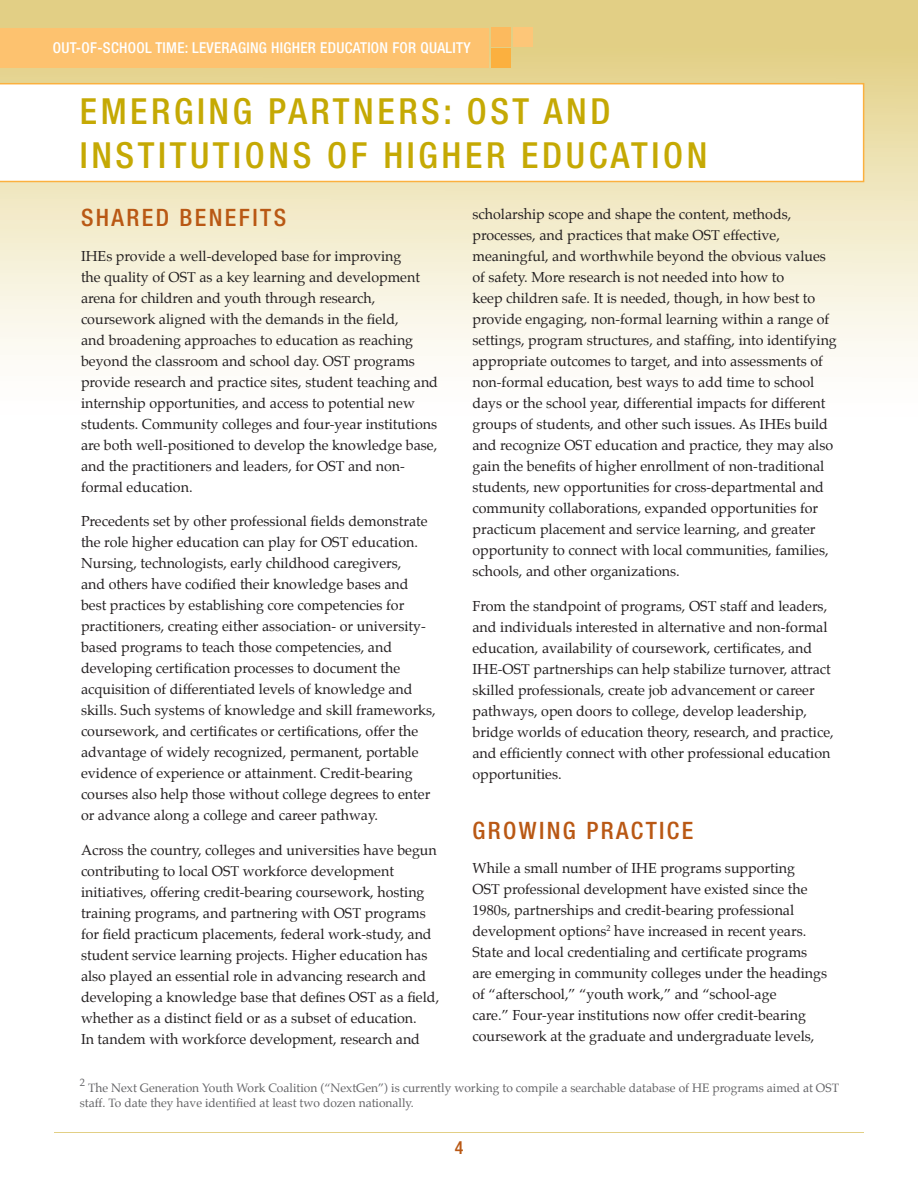
<style>
.page{position:relative;width:918px;height:1188px;background:#fff}
.page>*{position:absolute;margin:0;border:0;box-sizing:border-box;transform-origin:0 0}
.Heading-Helvetica_Ne{font:500 condensed 36px/43.2px "Helvetica Neue";letter-spacing:.1em;color:#c5a904}
.Subheading-Helve_Neu{font:500 condensed 24px "Helvetica Neue";letter-spacing:.1em;color:#b95814}
.t1{font:500 condensed 18px "Helvetica Neue";color:#b95814}
.t2{font:500 condensed 15px "Helvetica Neue";letter-spacing:.02em;color:#fff}
.Body-Palatino_9_5_14{font:14.25px/21px "Palatino";color:#231f20}
.Footnote_8_10{font:12px/15px "Palatino";color:#636366}
.Footnote_8_10-2{font:10.5px "Palatino";color:#636366}
</style>
<div class="page">
<svg style="left:0;top:0;width:918px;height:357px"></svg>
<div style="left:0;top:28px;width:488px;height:40px;background:#fdc26f"></div>
<div style="left:514px;top:27px;width:19px;height:19px;background:#fdc678"></div>
<div style="left:491px;top:27px;width:20px;height:19px;background:#fcba5e"></div>
<div style="left:491px;top:48px;width:20px;height:20px;background:#fbb03f"></div>
<hr style="left:54px;top:1132px;width:810px;height:1px;background:#e2cf85">
<svg style="left:0;top:83px;width:864px;height:99px"></svg>
<p class="t2" style="left:53px;top:39px;width:419px">OUT-OF-SCHOOL TIME: LEVERAGING HIGHER EDUCATION FOR QUALITY</p>
<p class="Heading-Helvetica_Ne" style="left:80px;top:90px;width:629px">EMERGING PARTNERS: OST AND<br>INSTITUTIONS OF HIGHER EDUCATION</p>
<p class="Subheading-Helve_Neu" style="left:81px;top:203px;width:207px">SHARED BENEFITS</p>
<p class="Body-Palatino_9_5_14" style="left:81px;top:245px;width:359px">IHEs provide a well-developed base for improving<br>the quality of OST as a key learning and development arena for children and youth through research, coursework aligned with the demands in the field,<br>and broadening approaches to education as reaching beyond the classroom and school day. OST programs provide research and practice sites, student teaching and internship opportunities, and access to potential new students. Community colleges and four-year institutions are both well-positioned to develop the knowledge base, and the practitioners and leaders, for OST and non&shy;formal education.</p>
<p class="Body-Palatino_9_5_14" style="left:81px;top:511px;width:356px">Precedents set by other professional fields demonstrate the role higher education can play for OST education.<br>Nursing, technologists, early childhood caregivers,<br>and others have codified their knowledge bases and best practices by establishing core competencies for practitioners, creating either association- or university&shy;based programs to teach those competencies, and developing certification processes to document the acquisition of differentiated levels of knowledge and skills. Such systems of knowledge and skill frameworks, coursework, and certificates or certifications, offer the advantage of widely recognized, permanent, portable evidence of experience or attainment. Credit-bearing courses also help those without college degrees to enter or advance along a college and career pathway.</p>
<p class="Body-Palatino_9_5_14" style="left:81px;top:839px;width:360px">Across the country, colleges and universities have begun contributing to local OST workforce development initiatives, offering credit-bearing coursework, hosting training programs, and partnering with OST programs for field practicum placements, federal work-study, and student service learning projects. Higher education has also played an essential role in advancing research and developing a knowledge base that defines OST as a field, whether as a distinct field or as a subset of education.<br>In tandem with workforce development, research and</p>
<p class="Body-Palatino_9_5_14" style="left:472px;top:204px;width:366px">scholarship scope and shape the content, methods, processes, and practices that make OST effective, meaningful, and worthwhile beyond the obvious values of safety. More research is not needed into how to<br>keep children safe. It is needed, though, in how best to provide engaging, non-formal learning within a range of settings, program structures, and staffing, into identifying appropriate outcomes to target, and into assessments of non-formal education, best ways to add time to school days or the school year, differential impacts for different groups of students, and other such issues. As IHEs build and recognize OST education and practice, they may also gain the benefits of higher enrollment of non-traditional students, new opportunities for cross-departmental and community collaborations, expanded opportunities for practicum placement and service learning, and greater opportunity to connect with local communities, families, schools, and other organizations.</p>
<p class="Body-Palatino_9_5_14" style="left:472px;top:595px;width:363px">From the standpoint of programs, OST staff and leaders, and individuals interested in alternative and non-formal education, availability of coursework, certificates, and IHE-OST partnerships can help stabilize turnover, attract skilled professionals, create job advancement or career pathways, open doors to college, develop leadership, bridge worlds of education theory, research, and practice, and efficiently connect with other professional education opportunities.</p>
<p class="Subheading-Helve_Neu" style="left:472px;top:816px;width:222px">GROWING PRACTICE</p>
<p class="Body-Palatino_9_5_14" style="left:472px;top:858px;width:356px">While a small number of IHE programs supporting<br>OST professional development have existed since the 1980s, partnerships and credit-bearing professional development options<sup>2</sup> have increased in recent years.<br>State and local credentialing and certificate programs are emerging in community colleges under the headings of “afterschool,” “youth work,” and “school-age<br>care.” Four-year institutions now offer credit-bearing coursework at the graduate and undergraduate levels,</p>
<p class="Footnote_8_10-2" style="left:80px;top:1074px;width:7px">2</p>
<p class="Footnote_8_10" style="left:80px;top:1080px;width:761px;text-indent:8px">The Next Generation Youth Work Coalition (“NextGen”) is currently working to compile a searchable database of HE programs aimed at OST staff. To date they have identified at least two dozen nationally.</p>
<p class="t1" style="left:455px;top:1137px;width:10px">4</p>
</div>
